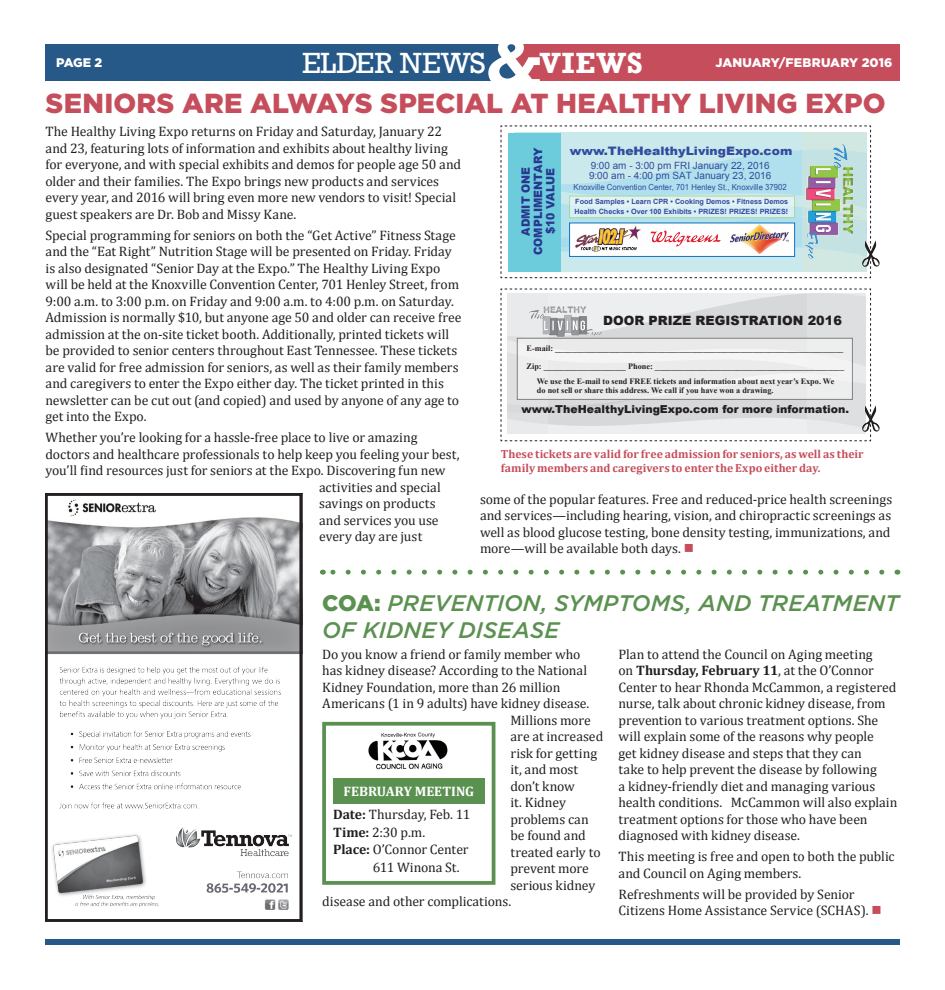
<style>
.page{position:relative;width:945px;height:990px;background:#fff}
.page>*{position:absolute;margin:0;border:0;box-sizing:border-box;transform-origin:0 0}
.t1{font:30px "Rockwell";letter-spacing:-.005em;color:#fff}
.t2{font:700 30px "Rockwell";letter-spacing:.03em;color:#fff}
.Headline{font:900 27.5px "Gotham";color:#c64e5c}
.Headline-2{font:italic 500 22.5px/27px "Gotham";letter-spacing:.005em;color:#5b9150}
.Body_Copy{font:13.75px/16.5px "Cambria";letter-spacing:-.005em;color:#231f20}
.Body_Copy-2{font:700 13.75px "Cambria";color:#fff}
.t3{font:900 12.75px "Arial";color:#231f20}
.t4{font:900 12.5px "Gotham";letter-spacing:.01em;color:#fff}
.Body_Copy-3{font:700 11.75px/14.1px "Cambria";letter-spacing:.005em;color:#c64e5c}
.t5{font:900 11.62px "Arial";color:#324b9f;scale:1.06 1}
.t6{font:900 11.5px/12.2px "Arial";color:#283890;text-align:center;scale:.95 1}
.t7{font:900 11px "Arial";color:#231f20}
.t8{font:10px/10.6px "Arial";color:#324b9f}
.t9{font:8.38px "Arial Narrow";color:#324b9f;scale:1.14 1}
.t10{font:700 8.25px/17.9px "Times New Roman";color:#231f20}
.t11{font:700 7.25px/9.5px "Arial";color:#324b9f}
.s1{color:#c64e5c}
.s2{font-weight:900;font-style:normal}
.s3{font-weight:700}
</style>
<div class="page">
<div style="left:45px;top:44px;width:471px;height:37px;background:#265988"></div>
<div style="left:516px;top:44px;width:384px;height:37px;background:#c64e5c"></div>
<svg style="left:488px;top:44px;width:52px;height:37px"></svg>
<div style="left:45px;top:939px;width:855px;height:6px;background:#265988"></div>
<div style="left:322px;top:722px;width:173px;height:163px;border:4px solid #5b9150"></div>
<img style="left:368px;top:732px;width:80px;height:38px">
<div style="left:333px;top:778px;width:152px;height:25px;background:#5b9150"></div>
<svg style="left:330px;top:570px;width:552px;height:5px"></svg>
<img style="left:49px;top:499px;width:249px;height:411px">
<div style="left:45px;top:493px;width:257px;height:429px;border:3px solid #231f20"></div>
<svg style="left:501px;top:126px;width:374px;height:152px"></svg>
<svg style="left:501px;top:289px;width:374px;height:152px"></svg>
<p class="t4" style="left:56px;top:55px;width:48px">PAGE 2</p>
<h1 class="t1" style="left:302px;top:45px;width:185px">ELDER NEWS</h1>
<h1 class="t2" style="left:540px;top:45px;width:105px">VIEWS</h1>
<p class="t4" style="left:715px;top:55px;width:179px">JANUARY/FEBRUARY 2016</p>
<p class="Headline" style="left:46px;top:87px;width:842px">SENIORS ARE ALWAYS SPECIAL AT HEALTHY LIVING EXPO</p>
<p class="Body_Copy" style="left:46px;top:123px;width:417px">The Healthy Living Expo returns on Friday and Saturday, January 22 and 23, featuring lots of information and exhibits about healthy living for everyone, and with special exhibits and demos for people age 50 and older and their families. The Expo brings new products and services every year, and 2016 will bring even more new vendors to visit! Special guest speakers are Dr. Bob and Missy Kane.</p>
<p class="Body_Copy" style="left:46px;top:227px;width:418px">Special programming for seniors on both the “Get Active” Fitness Stage and the “Eat Right” Nutrition Stage will be presented on Friday. Friday is also designated “Senior Day at the Expo.” The Healthy Living Expo will be held at the Knoxville Convention Center, 701 Henley Street, from 9:00 a.m. to 3:00 p.m. on Friday and 9:00 a.m. to 4:00 p.m. on Saturday.<br>Admission is normally $10, but anyone age 50 and older can receive free admission at the on-site ticket booth. Additionally, printed tickets will be provided to senior centers throughout East Tennessee. These tickets are valid for free admission for seniors, as well as their family members and caregivers to enter the Expo either day. The ticket printed in this newsletter can be cut out (and copied) and used by anyone of any age to get into the Expo.</p>
<p class="Body_Copy" style="left:46px;top:429px;width:373px">Whether you’re looking for a hassle-free place to live or amazing</p>
<p class="Body_Copy" style="left:46px;top:446px;width:416px">doctors and healthcare professionals to help keep you feeling your best,</p>
<p class="Body_Copy" style="left:46px;top:462px;width:402px">you’ll find resources just for seniors at the Expo. Discovering fun new</p>
<p class="Body_Copy" style="left:319px;top:479px;width:123px">activities and special</p>
<p class="Body_Copy" style="left:319px;top:495px;width:118px">savings on products</p>
<p class="Body_Copy" style="left:319px;top:512px;width:121px">and services you use</p>
<p class="Body_Copy" style="left:319px;top:528px;width:105px">every day are just</p>
<p class="t6" style="left:519px;top:255px;width:115px;rotate:-90deg">ADMIT ONE<br>COMPLIMENTARY $10 VALUE</p>
<p class="t5" style="left:570px;top:142px;width:211px">www.TheHealthyLivingExpo.com</p>
<p class="t9" style="left:573px;top:181px;width:189px">Knoxville Convention Center, 701 Henley St., Knoxville 37902</p>
<p class="t8" style="left:589px;top:160px;width:184px">9:00 am - 3:00 pm FRI January 22, 2016<br>9:00 am - 4:00 pm SAT January 23, 2016</p>
<p class="t11" style="left:575px;top:197px;width:215px">Food Samples • Learn CPR • Cooking Demos • Fitness Demos<br>Health Checks • Over 100 Exhibits • PRIZES! PRIZES! PRIZES!</p>
<p class="t3" style="left:603px;top:312px;width:240px">DOOR PRIZE REGISTRATION 2016</p>
<p class="t10" style="left:527px;top:339px;width:319px">E-mail: ______________________________________________________________________<br>Zip: ____________________ Phone: ______________________________________________</p>
<p class="t10" style="left:537px;top:377px;width:299px;line-height:9.1px">We use the E-mail to send FREE tickets and information about next year’s Expo. We do not sell or share this address. We call if you have won a drawing.</p>
<p class="t7" style="left:521px;top:401px;width:329px">www.TheHealthyLivingExpo.com for more information.</p>
<p class="Body_Copy-3" style="left:501px;top:446px;width:365px">These tickets are valid for free admission for seniors, as well as their family members and caregivers to enter the Expo either day.</p>
<p class="Body_Copy" style="left:480px;top:491px;width:414px">some of the popular features. Free and reduced-price health screenings and services—including hearing, vision, and chiropractic screenings as well as blood glucose testing, bone density testing, immunizations, and more—will be available both days. <span class="s1">■</span></p>
<p class="Headline-2" style="left:322px;top:589px;width:578px"><span class="s2">COA:</span> PREVENTION, SYMPTOMS, AND TREATMENT<br>OF KIDNEY DISEASE</p>
<p class="Body_Copy" style="left:322px;top:646px;width:260px">Do you know a friend or family member who</p>
<p class="Body_Copy" style="left:322px;top:662px;width:266px">has kidney disease? According to the National</p>
<p class="Body_Copy" style="left:322px;top:679px;width:240px">Kidney Foundation, more than 26 million</p>
<p class="Body_Copy" style="left:322px;top:695px;width:269px">Americans (1 in 9 adults) have kidney disease.</p>
<p class="Body_Copy" style="left:510px;top:712px;width:82px">Millions more</p>
<p class="Body_Copy" style="left:510px;top:728px;width:94px">are at increased</p>
<p class="Body_Copy" style="left:510px;top:745px;width:88px">risk for getting</p>
<p class="Body_Copy" style="left:510px;top:761px;width:69px">it, and most</p>
<p class="Body_Copy" style="left:510px;top:778px;width:66px">don’t know</p>
<p class="Body_Copy" style="left:510px;top:794px;width:57px">it. Kidney</p>
<p class="Body_Copy" style="left:510px;top:811px;width:80px">problems can</p>
<p class="Body_Copy" style="left:510px;top:827px;width:77px">be found and</p>
<p class="Body_Copy" style="left:510px;top:844px;width:92px">treated early to</p>
<p class="Body_Copy" style="left:510px;top:860px;width:80px">prevent more</p>
<p class="Body_Copy" style="left:510px;top:877px;width:86px">serious kidney</p>
<p class="Body_Copy" style="left:322px;top:893px;width:191px">disease and other complications.</p>
<p class="Body_Copy-2" style="left:344px;top:783px;width:132px">FEBRUARY MEETING</p>
<p class="Body_Copy" style="left:333px;top:806px;width:139px"><span class="s3">Date:</span> Thursday, Feb. 11</p>
<p class="Body_Copy" style="left:333px;top:824px;width:94px"><span class="s3">Time:</span> 2:30 p.m.</p>
<p class="Body_Copy" style="left:333px;top:841px;width:137px"><span class="s3">Place:</span> O’Connor Center</p>
<p class="Body_Copy" style="left:373px;top:859px;width:88px">611 Winona St.</p>
<p class="Body_Copy" style="left:619px;top:646px;width:280px">Plan to attend the Council on Aging meeting<br>on <span class="s3">Thursday, February 11</span>, at the O’Connor Center to hear Rhonda McCammon, a registered nurse, talk about chronic kidney disease, from prevention to various treatment options. She will explain some of the reasons why people<br>get kidney disease and steps that they can<br>take to help prevent the disease by following<br>a kidney-friendly diet and managing various health conditions. McCammon will also explain treatment options for those who have been diagnosed with kidney disease.</p>
<p class="Body_Copy" style="left:619px;top:848px;width:278px">This meeting is free and open to both the public and Council on Aging members.</p>
<p class="Body_Copy" style="left:619px;top:886px;width:265px">Refreshments will be provided by Senior<br>Citizens Home Assistance Service (SCHAS). <span class="s1">■</span></p>
</div>
